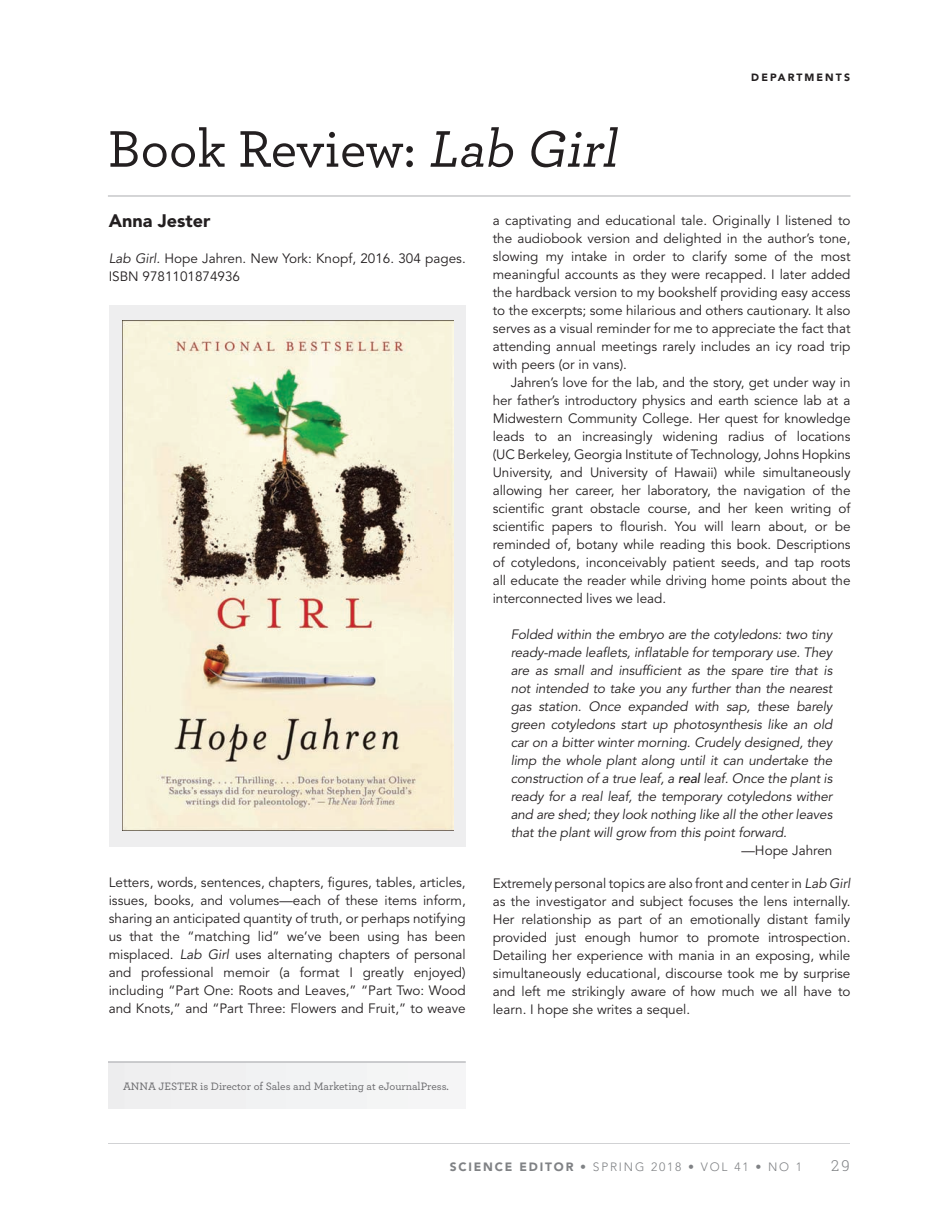
<style>
.page{position:relative;width:945px;height:1215px;background:#fff}
.page>*{position:absolute;margin:0;border:0;box-sizing:border-box;transform-origin:0 0}
.t1{font:500 54px "Archer";color:#231f20}
.t2{font:900 18px "Avenir LT Std";color:#231f20}
.t3{font:300 15px "Roboto Slab";color:#808285}
.t4{font:13.5px/18px "Avenir LT Std";color:#231f20;text-align:justify}
.t5{font:italic 13.5px "Avenir LT Std";letter-spacing:-.01em;color:#231f20}
.t6{font:300 12px "Avenir LT Std";letter-spacing:.15em;color:#808285}
.t7{font:500 11.25px "Archer";color:#69696c}
.t8{font:900 10.5px "Avenir LT Std";letter-spacing:.2em;color:#231f20}
.s1{font-style:italic}
.s2{font-weight:500}
.s3{font-weight:900}
</style>
<div class="page">
<hr style="left:108px;top:1143px;width:742px;height:1px;background:#d1d2d4">
<hr style="left:108px;top:195px;width:742px;height:2px;background:#c7c8ca">
<div style="left:109px;top:305px;width:357px;height:541px;background:#eeeeef"></div>
<img style="left:122px;top:320px;width:331px;height:511px">
<hr style="left:108px;top:1061px;width:358px;height:2px;background:#bcbdc0">
<p class="t1" style="left:108px;top:128px;width:519px">Book Review: <span class="s1">Lab Girl</span></p>
<p class="t8" style="left:751px;top:73px;width:100px">DEPARTMENTS</p>
<p class="t2" style="left:109px;top:213px;width:103px">Anna Jester</p>
<p class="t4" style="left:109px;top:250px;width:359px"><span class="s1">Lab Girl.</span> Hope Jahren. New York: Knopf, 2016. 304 pages.<br>ISBN 9781101874936</p>
<p class="t4" style="left:109px;top:874px;width:359px">Letters, words, sentences, chapters, figures, tables, articles, issues, books, and volumes—each of these items inform, sharing an anticipated quantity of truth, or perhaps notifying us that the “matching lid” we’ve been using has been misplaced. <span class="s1">Lab Girl</span> uses alternating chapters of personal and professional memoir (a format I greatly enjoyed) including “Part One: Roots and Leaves,” “Part Two: Wood and Knots,” and “Part Three: Flowers and Fruit,” to weave</p>
<p class="t7" style="left:123px;top:1082px;width:327px">ANNA JESTER is Director of Sales and Marketing at eJournalPress.</p>
<p class="t4" style="left:493px;top:212px;width:359px">a captivating and educational tale. Originally I listened to</p>
<p class="t4" style="left:493px;top:230px;width:359px">the audiobook version and delighted in the author’s tone,</p>
<p class="t4" style="left:493px;top:248px;width:359px">slowing my intake in order to clarify some of the most</p>
<p class="t4" style="left:493px;top:266px;width:359px">meaningful accounts as they were recapped. I later added</p>
<p class="t4" style="left:493px;top:284px;width:359px">the hardback version to my bookshelf providing easy access</p>
<p class="t4" style="left:493px;top:302px;width:359px">to the excerpts; some hilarious and others cautionary. It also</p>
<p class="t4" style="left:493px;top:320px;width:359px">serves as a visual reminder for me to appreciate the fact that</p>
<p class="t4" style="left:493px;top:338px;width:359px">attending annual meetings rarely includes an icy road trip</p>
<p class="t4" style="left:493px;top:356px;width:136px">with peers (or in vans).</p>
<p class="t4" style="left:511px;top:374px;width:341px">Jahren’s love for the lab, and the story, get under way in</p>
<p class="t4" style="left:493px;top:392px;width:359px">her father’s introductory physics and earth science lab at a</p>
<p class="t4" style="left:493px;top:410px;width:359px">Midwestern Community College. Her quest for knowledge</p>
<p class="t4" style="left:493px;top:428px;width:359px">leads to an increasingly widening radius of locations</p>
<p class="t4" style="left:493px;top:446px;width:359px">(UC Berkeley, Georgia Institute of Technology, Johns Hopkins</p>
<p class="t4" style="left:493px;top:464px;width:359px">University, and University of Hawaii) while simultaneously</p>
<p class="t4" style="left:493px;top:482px;width:359px">allowing her career, her laboratory, the navigation of the</p>
<p class="t4" style="left:493px;top:500px;width:359px">scientific grant obstacle course, and her keen writing of</p>
<p class="t4" style="left:493px;top:518px;width:359px">scientific papers to flourish. You will learn about, or be</p>
<p class="t4" style="left:493px;top:536px;width:359px">reminded of, botany while reading this book. Descriptions</p>
<p class="t4" style="left:493px;top:554px;width:359px">of cotyledons, inconceivably patient seeds, and tap roots</p>
<p class="t4" style="left:493px;top:572px;width:359px">all educate the reader while driving home points about the</p>
<p class="t4" style="left:493px;top:590px;width:175px">interconnected lives we lead.</p>
<p class="t5" style="left:511px;top:628px;width:323px">Folded within the embryo are the cotyledons: two tiny</p>
<p class="t5" style="left:511px;top:646px;width:323px">ready-made leaflets, inflatable for temporary use. They</p>
<p class="t5" style="left:511px;top:664px;width:323px">are as small and insufficient as the spare tire that is</p>
<p class="t5" style="left:511px;top:682px;width:323px">not intended to take you any further than the nearest</p>
<p class="t5" style="left:511px;top:700px;width:323px">gas station. Once expanded with sap, these barely</p>
<p class="t5" style="left:511px;top:718px;width:323px">green cotyledons start up photosynthesis like an old</p>
<p class="t5" style="left:511px;top:736px;width:323px">car on a bitter winter morning. Crudely designed, they</p>
<p class="t5" style="left:511px;top:754px;width:323px">limp the whole plant along until it can undertake the</p>
<p class="t5" style="left:511px;top:772px;width:323px">construction of a true leaf, a <span class="s2">real</span> leaf. Once the plant is</p>
<p class="t5" style="left:511px;top:790px;width:323px">ready for a real leaf, the temporary cotyledons wither</p>
<p class="t5" style="left:511px;top:808px;width:323px">and are shed; they look nothing like all the other leaves</p>
<p class="t5" style="left:511px;top:826px;width:278px">that the plant will grow from this point forward.</p>
<p class="t4" style="left:741px;top:842px;width:93px">—Hope Jahren</p>
<p class="t4" style="left:493px;top:875px;width:359px">Extremely personal topics are also front and center in <span class="s1">Lab Girl </span>as the investigator and subject focuses the lens internally.<br>Her relationship as part of an emotionally distant family provided just enough humor to promote introspection.<br>Detailing her experience with mania in an exposing, while simultaneously educational, discourse took me by surprise and left me strikingly aware of how much we all have to learn. I hope she writes a sequel.</p>
<p class="t6" style="left:450px;top:1162px;width:354px"><span class="s3">SCIENCE EDITOR</span> • SPRING 2018 • VOL 41 • NO 1</p>
<p class="t3" style="left:831px;top:1155px;width:20px">29</p>
</div>
